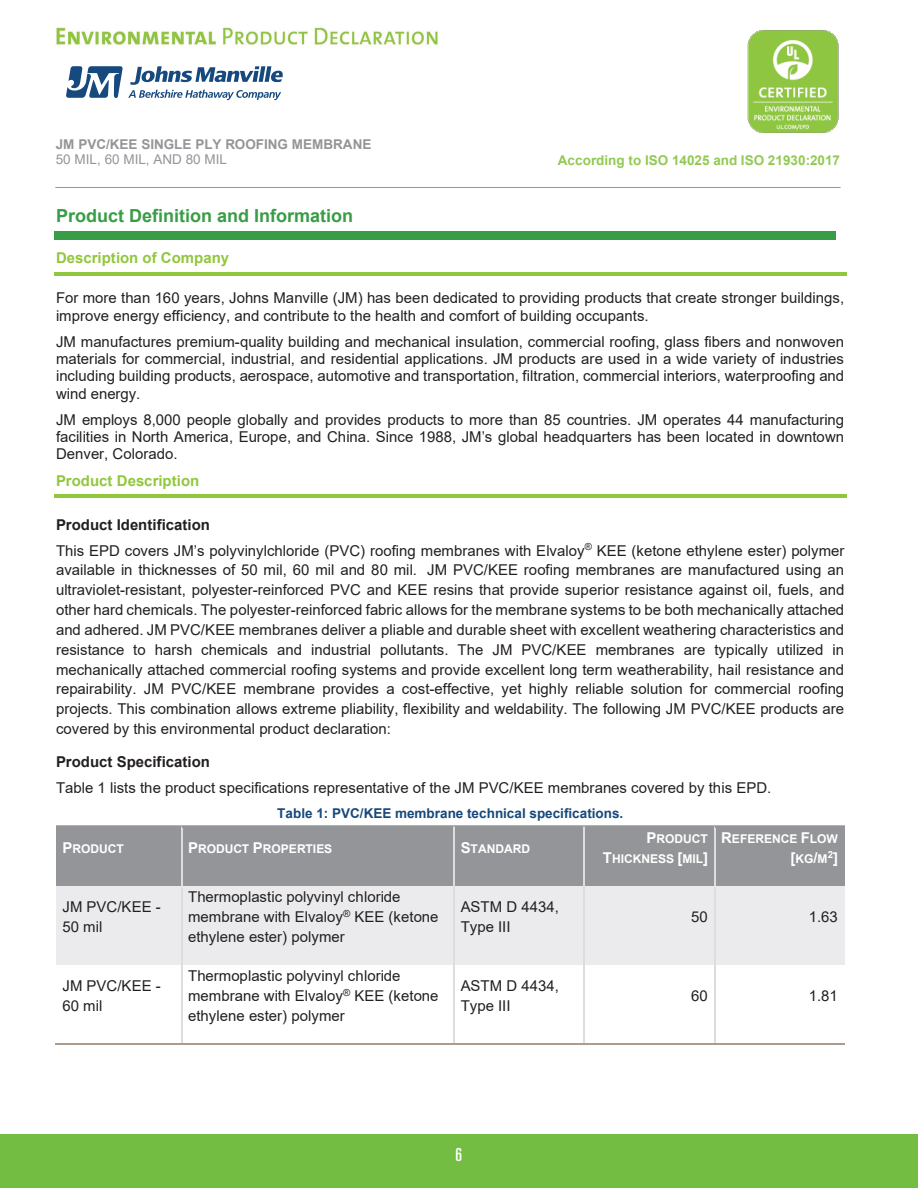
<style>
.page{position:relative;width:918px;height:1188px;background:#fff}
.page>*{position:absolute;margin:0;border:0;box-sizing:border-box;transform-origin:0 0}
.t1{font:700 18px "Arial";color:#399c46}
.t2{font:ultra-condensed 18px "Univers LT Std";color:#fff}
.t3{font:15px/19.8px "Arial";color:#231f20}
.t4{font:700 15px "Arial";letter-spacing:.005em;color:#91c73d}
.t5{font:700 15px "Arial";color:#231f20}
.t6{font:700 15px "Arial";color:#fff}
.t7{font:700 13.5px "Arial";color:#16497d}
.t8{font:700 13.5px "Arial";color:#92c954}
.t9{font:700 13.5px "Arial";color:#939598}
.t10{font:13.5px "Arial";color:#939598}
.t11{font:700 12px/19.8px "Arial";letter-spacing:-.005em;color:#fff;text-align:right}
.s1{font-weight:700}
.s2{font-size:15px}
.s3{font-size:12px}
</style>
<div class="page">
<div style="left:0;top:1134px;width:918px;height:54px;background:#73bd43"></div>
<img style="left:56px;top:27px;width:382px;height:18px">
<hr style="left:55px;top:187px;width:786px;height:1px;background:#939598">
<img style="left:747px;top:30px;width:92px;height:103px">
<svg style="left:66px;top:66px;width:217px;height:34px"></svg>
<hr style="left:130px;top:87px;width:151px;height:1px;background:#fff">
<div style="left:54px;top:231px;width:782px;height:9px;background:#399c46"></div>
<hr style="left:54px;top:273px;width:793px;height:3px;background:#91c73d">
<hr style="left:54px;top:495px;width:793px;height:3px;background:#91c73d">
<div style="left:56px;top:827px;width:125px;height:59px;background:#939598"></div>
<div style="left:182px;top:827px;width:272px;height:59px;background:#939598"></div>
<div style="left:455px;top:827px;width:129px;height:59px;background:#939598"></div>
<div style="left:585px;top:827px;width:129px;height:59px;background:#939598"></div>
<div style="left:715px;top:827px;width:129px;height:59px;background:#939598"></div>
<hr style="left:56px;top:825px;width:125px;height:2px;background:#b2b3b7">
<hr style="left:182px;top:825px;width:272px;height:2px;background:#b2b3b7">
<hr style="left:455px;top:825px;width:129px;height:2px;background:#b2b3b7">
<hr style="left:585px;top:825px;width:129px;height:2px;background:#b2b3b7">
<hr style="left:715px;top:825px;width:129px;height:2px;background:#b2b3b7">
<hr style="left:181px;top:829px;width:1px;height:57px;background:#dcdddf">
<hr style="left:454px;top:829px;width:1px;height:57px;background:#dcdddf">
<hr style="left:584px;top:829px;width:1px;height:57px;background:#dcdddf">
<hr style="left:714px;top:829px;width:1px;height:57px;background:#dcdddf">
<div style="left:56px;top:886px;width:125px;height:79px;background:#ebebed"></div>
<div style="left:182px;top:886px;width:272px;height:79px;background:#ebebed"></div>
<div style="left:455px;top:886px;width:129px;height:79px;background:#ebebed"></div>
<div style="left:585px;top:886px;width:129px;height:79px;background:#ebebed"></div>
<div style="left:715px;top:886px;width:129px;height:79px;background:#ebebed"></div>
<hr style="left:181px;top:888px;width:1px;height:77px;background:#dcdddf">
<hr style="left:454px;top:888px;width:1px;height:77px;background:#dcdddf">
<hr style="left:584px;top:888px;width:1px;height:77px;background:#dcdddf">
<hr style="left:714px;top:888px;width:1px;height:77px;background:#dcdddf">
<hr style="left:55px;top:1044px;width:126px;height:1px;background:#ab9c8f">
<hr style="left:181px;top:967px;width:1px;height:77px;background:#dcdddf">
<hr style="left:182px;top:1044px;width:272px;height:1px;background:#ab9c8f">
<hr style="left:454px;top:967px;width:1px;height:77px;background:#dcdddf">
<hr style="left:455px;top:1044px;width:129px;height:1px;background:#ab9c8f">
<hr style="left:584px;top:967px;width:1px;height:77px;background:#dcdddf">
<hr style="left:585px;top:1044px;width:129px;height:1px;background:#ab9c8f">
<hr style="left:714px;top:967px;width:1px;height:77px;background:#dcdddf">
<hr style="left:715px;top:1044px;width:129px;height:1px;background:#ab9c8f">
<p class="t9" style="left:56px;top:134px;width:317px">JM PVC/KEE SINGLE PLY ROOFING MEMBRANE</p>
<p class="t10" style="left:56px;top:150px;width:173px">50 MIL, 60 MIL, AND 80 MIL</p>
<p class="t8" style="left:558px;top:150px;width:284px">According to ISO 14025 and ISO 21930:2017</p>
<p class="t1" style="left:56px;top:203px;width:299px">Product Definition and Information</p>
<p class="t4" style="left:56px;top:248px;width:175px">Description of Company</p>
<p class="t3" style="left:56px;top:289px;width:790px;line-height:17.2px">For more than 160 years, Johns Manville (JM) has been dedicated to providing products that create stronger buildings, improve energy efficiency, and contribute to the health and comfort of building occupants.</p>
<p class="t3" style="left:56px;top:333px;width:790px;line-height:17.2px;text-align:justify">JM manufactures premium-quality building and mechanical insulation, commercial roofing, glass fibers and nonwoven materials for commercial, industrial, and residential applications. JM products are used in a wide variety of industries including building products, aerospace, automotive and transportation, filtration, commercial interiors, waterproofing and wind energy.</p>
<p class="t3" style="left:56px;top:411px;width:790px;line-height:17.2px;text-align:justify">JM employs 8,000 people globally and provides products to more than 85 countries. JM operates 44 manufacturing facilities in North America, Europe, and China. Since 1988, JM’s global headquarters has been located in downtown Denver, Colorado.</p>
<p class="t4" style="left:56px;top:470px;width:145px">Product Description</p>
<p class="t3" style="left:56px;top:511px;width:790px;line-height:26.1px"><span class="s1">Product Identification<br></span>This EPD covers JM’s polyvinylchloride (PVC) roofing membranes with Elvaloy<sup>®</sup> KEE (ketone ethylene ester) polymer</p>
<p class="t3" style="left:56px;top:560px;width:790px;text-align:justify">available in thicknesses of 50 mil, 60 mil and 80 mil. JM PVC/KEE roofing membranes are manufactured using an ultraviolet-resistant, polyester-reinforced PVC and KEE resins that provide superior resistance against oil, fuels, and other hard chemicals. The polyester-reinforced fabric allows for the membrane systems to be both mechanically attached and adhered. JM PVC/KEE membranes deliver a pliable and durable sheet with excellent weathering characteristics and resistance to harsh chemicals and industrial pollutants. The JM PVC/KEE membranes are typically utilized in mechanically attached commercial roofing systems and provide excellent long term weatherability, hail resistance and repairability. JM PVC/KEE membrane provides a cost-effective, yet highly reliable solution for commercial roofing projects. This combination allows extreme pliability, flexibility and weldability. The following JM PVC/KEE products are covered by this environmental product declaration:</p>
<p class="t5" style="left:56px;top:751px;width:156px">Product Specification</p>
<p class="t3" style="left:56px;top:778px;width:717px">Table 1 lists the product specifications representative of the JM PVC/KEE membranes covered by this EPD.</p>
<p class="t7" style="left:277px;top:804px;width:348px">Table 1: PVC/KEE membrane technical specifications.</p>
<p class="t11" style="left:63px;top:839px;width:63px"><span class="s2">P</span>RODUCT</p>
<p class="t11" style="left:188px;top:839px;width:146px"><span class="s2">P</span>RODUCT <span class="s2">P</span>ROPERTIES</p>
<p class="t11" style="left:461px;top:839px;width:71px"><span class="s2">S</span>TANDARD</p>
<p class="t11" style="left:603px;top:829px;width:107px"><span class="s2">P</span>RODUCT<br><span class="s2">T</span>HICKNESS <span class="s2">[</span>MIL<span class="s2">]</span></p>
<p class="t11" style="left:721px;top:829px;width:118px"><span class="s2">R</span>EFERENCE <span class="s2">F</span>LOW</p>
<p class="t6" style="left:790px;top:847px;width:49px">[<span class="s3">KG</span>/<span class="s3">M</span><sup>2</sup>]</p>
<p class="t3" style="left:63px;top:897px;width:100px">JM PVC/KEE -<br>50 mil</p>
<p class="t3" style="left:188px;top:887px;width:252px">Thermoplastic polyvinyl chloride membrane with Elvaloy<sup>®</sup> KEE (ketone ethylene ester) polymer</p>
<p class="t3" style="left:461px;top:897px;width:100px">ASTM D 4434,<br>Type III</p>
<p class="t3" style="left:691px;top:907px;width:18px">50</p>
<p class="t3" style="left:809px;top:907px;width:31px">1.63</p>
<p class="t3" style="left:63px;top:976px;width:100px">JM PVC/KEE -<br>60 mil</p>
<p class="t3" style="left:188px;top:966px;width:252px">Thermoplastic polyvinyl chloride membrane with Elvaloy<sup>®</sup> KEE (ketone ethylene ester) polymer</p>
<p class="t3" style="left:461px;top:976px;width:100px">ASTM D 4434,<br>Type III</p>
<p class="t3" style="left:691px;top:986px;width:18px">60</p>
<p class="t3" style="left:809px;top:986px;width:31px">1.81</p>
<p class="t2" style="left:456px;top:1144px;width:8px">6</p>
</div>
